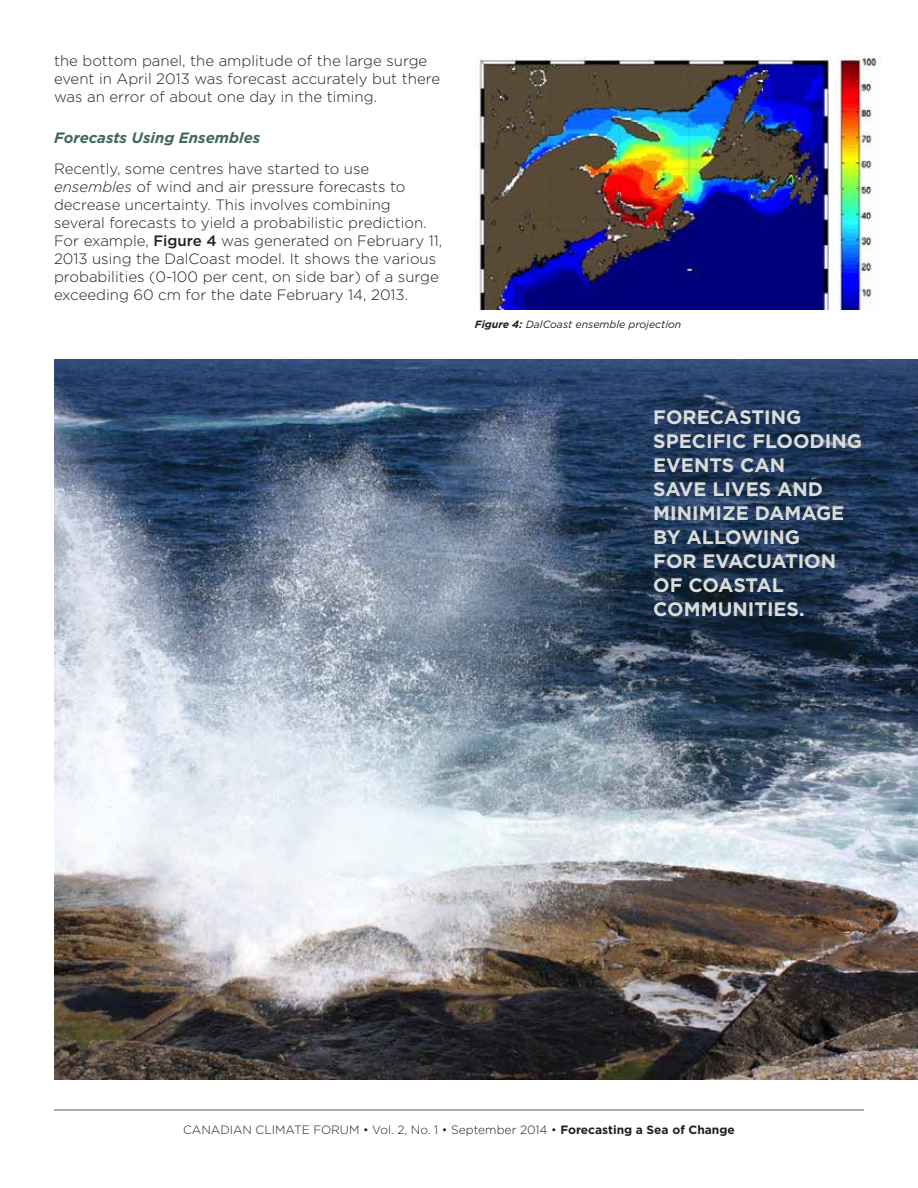
<style>
.page{position:relative;width:918px;height:1188px;background:#fff}
.page>*{position:absolute;margin:0;border:0;box-sizing:border-box;transform-origin:0 0}
.t1{font:700 19.5px/24px "Gotham HTF";color:#dadcd9}
.t2{font:300 15px/18px "Gotham HTF";color:#231f20}
.t3{font:italic 700 15px "Gotham HTF";color:#416959}
.t4{font:300 12px "Gotham HTF";color:#231f20}
.t5{font:italic 10.5px "Gotham HTF";color:#231f20}
.s1{font-style:italic}
.s2{font-weight:500}
.s3{font-weight:700}
</style>
<div class="page">
<hr style="left:54px;top:1110px;width:810px;height:1px;background:#416959">
<img style="left:475px;top:55px;width:406px;height:254px">
<img style="left:54px;top:360px;width:864px;height:720px">
<p class="t2" style="left:54px;top:52px;width:388px">the bottom panel, the amplitude of the large surge event in April 2013 was forecast accurately but there was an error of about one day in the timing.</p>
<p class="t3" style="left:54px;top:129px;width:208px">Forecasts Using Ensembles</p>
<p class="t2" style="left:54px;top:160px;width:390px">Recently, some centres have started to use <span class="s1">ensembles</span> of wind and air pressure forecasts to decrease uncertainty. This involves combining several forecasts to yield a probabilistic prediction.<br>For example, <span class="s2">Figure 4</span> was generated on February 11, 2013 using the DalCoast model. It shows the various probabilities (0-100 per cent, on side bar) of a surge exceeding 60 cm for the date February 14, 2013.</p>
<p class="t5" style="left:475px;top:319px;width:208px"><span class="s3">Figure 4:</span> DalCoast ensemble projection</p>
<h1 class="t1" style="left:653px;top:404px;width:71px">FORECAS</h1>
<h1 class="t1" style="left:752px;top:404px;width:51px">TING</h1>
<h1 class="t1" style="left:653px;top:428px;width:51px">SPECIFIC</h1>
<h1 class="t1" style="left:752px;top:428px;width:70px">FLOODIN</h1>
<h1 class="t1" style="left:847px;top:428px;width:17px">G</h1>
<h1 class="t1" style="left:653px;top:452px;width:103px">EVENTS CAN<br>SAV</h1>
<h1 class="t1" style="left:653px;top:476px;width:193px;text-indent:40px">E LIVESAND<br>MINIMIZE DAMAGE<br>BY ALL</h1>
<h1 class="t1" style="left:725px;top:524px;width:31px">OWIN</h1>
<h1 class="t1" style="left:785px;top:524px;width:17px">G</h1>
<h1 class="t1" style="left:653px;top:548px;width:77px">FOR EVAC</h1>
<h1 class="t1" style="left:653px;top:548px;width:181px;text-indent:104px">UATION<br>OF COASTAL<br>COMMUNITI ES.</h1>
<p class="t4" style="left:183px;top:1123px;width:553px">CANADIAN CLIMATE FORUM • Vol. 2, No. 1 • September 2014 • <span class="s3">FORECASTING A SEA OF CHANGE</span></p>
</div>
